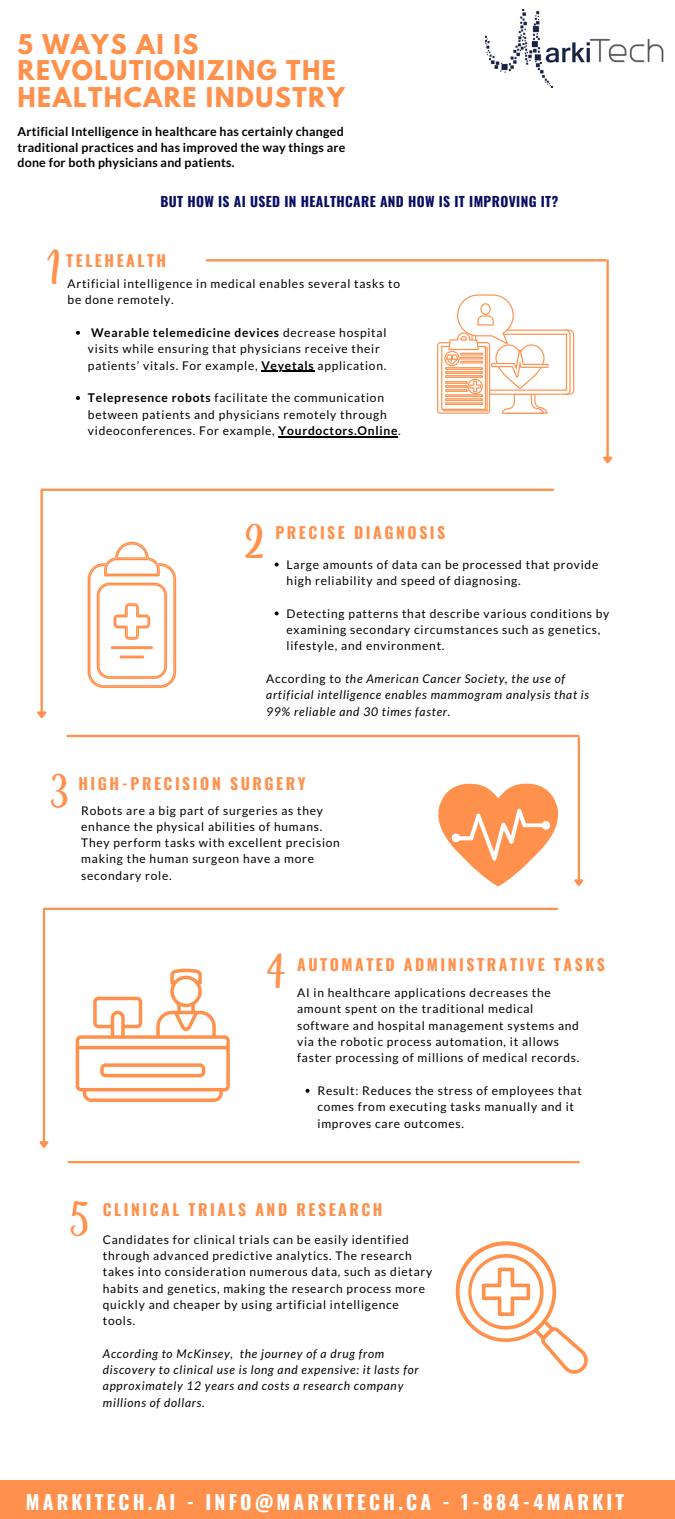
<style>
.page{position:relative;width:675px;height:1519px;background:#fff}
.page>*{position:absolute;margin:0;border:0;box-sizing:border-box;transform-origin:0 0}
.t1{font:49.2px "Bright Sunshine Cap";color:#ff914d}
.t2{font:700 24.15px/26.8px "League Spartan";letter-spacing:.06em;color:#ff914d}
.t3{font:700 19.58px "Oswald";letter-spacing:.16em;color:#fff}
.t4{font:700 15.83px "Oswald";letter-spacing:.16em;color:#ff914d}
.t5{font:700 13.65px "Oswald";letter-spacing:.025em;color:#0b0d63}
.t6{font:700 12.38px/15.1px "Lato";letter-spacing:.02em;color:#000}
.t7{font:12px/16.4px "Lato";letter-spacing:.06em;color:#000}
.t8{font:italic 12px/16.4px "Lato";letter-spacing:.06em;color:#000}
.s1{font-weight:700}
.s2{font-style:normal}
</style>
<div class="page">
<svg style="left:438px;top:784px;width:120px;height:102px"></svg>
<img style="left:486px;top:10px;width:177px;height:77px">
<svg style="left:437px;top:294px;width:137px;height:120px"></svg>
<hr style="left:207px;top:259px;width:398px;height:2px;background:#ff914d">
<hr style="left:606px;top:260px;width:3px;height:197px;background:#ff914d">
<svg style="left:603px;top:455px;width:10px;height:9px"></svg>
<svg style="left:88px;top:542px;width:88px;height:146px"></svg>
<svg style="left:275px;top:562px;width:4px;height:4px"></svg>
<svg style="left:275px;top:611px;width:4px;height:4px"></svg>
<hr style="left:42px;top:489px;width:511px;height:2px;background:#ff914d">
<hr style="left:41px;top:490px;width:2px;height:221px;background:#ff914d">
<svg style="left:37px;top:709px;width:10px;height:9px"></svg>
<hr style="left:67px;top:735px;width:512px;height:2px;background:#ff914d">
<hr style="left:578px;top:738px;width:2px;height:141px;background:#ff914d">
<svg style="left:574px;top:877px;width:10px;height:9px"></svg>
<svg style="left:76px;top:968px;width:154px;height:134px"></svg>
<hr style="left:44px;top:908px;width:513px;height:2px;background:#ff914d">
<hr style="left:43px;top:909px;width:2px;height:232px;background:#ff914d">
<svg style="left:39px;top:1139px;width:10px;height:9px"></svg>
<svg style="left:456px;top:1241px;width:132px;height:133px"></svg>
<svg style="left:306px;top:1089px;width:4px;height:4px"></svg>
<hr style="left:69px;top:1161px;width:510px;height:2px;background:#ff914d">
<div style="left:0;top:1480px;width:675px;height:39px;background:#ff914d"></div>
<svg style="left:76px;top:331px;width:4px;height:4px"></svg>
<hr style="left:261px;top:371px;width:53px;height:1px;background:#000">
<svg style="left:76px;top:396px;width:4px;height:4px"></svg>
<hr style="left:279px;top:436px;width:119px;height:1px;background:#000">
<p class="t2" style="left:17px;top:34px;width:329px">5 WAYS AI IS<br>REVOLUTIONIZING THE<br>HEALTHCARE INDUSTRY</p>
<p class="t6" style="left:17px;top:124px;width:329px">Artificial Intelligence in healthcare has certainly changed traditional practices and has improved the way things are done for both physicians and patients.</p>
<p class="t5" style="left:160px;top:191px;width:399px">BUT HOW IS AI USED IN HEALTHCARE AND HOW IS IT IMPROVING IT?</p>
<p class="t1" style="left:48px;top:234px;width:16px">1</p>
<p class="t4" style="left:66px;top:248px;width:102px">TELEHEALTH</p>
<p class="t7" style="left:68px;top:275px;width:334px">Artificial intelligence in medical enables several tasks to be done remotely.</p>
<p class="t7" style="left:88px;top:324px;width:300px"><span class="s1">Wearable telemedicine devices</span> decrease hospital visits while ensuring that physicians receive their patients’ vitals. For example, <span class="s1">Veyetals</span> application.</p>
<p class="t7" style="left:88px;top:389px;width:314px"><span class="s1">Telepresence robots</span> facilitate the communication between patients and physicians remotely through videoconferences. For example, <span class="s1">Yourdoctors.Online</span>.</p>
<p class="t1" style="left:246px;top:508px;width:20px">2</p>
<p class="t4" style="left:275px;top:520px;width:171px">PRECISE DIAGNOSIS</p>
<p class="t7" style="left:287px;top:556px;width:313px">Large amounts of data can be processed that provide high reliability and speed of diagnosing.</p>
<p class="t7" style="left:287px;top:605px;width:324px">Detecting patterns that describe various conditions by examining secondary circumstances such as genetics, lifestyle, and environment.</p>
<p class="t8" style="left:266px;top:670px;width:325px"><span class="s2">According to</span> the American Cancer Society, the use of artificial intelligence enables mammogram analysis that is<br>99% reliable and 30 times faster.</p>
<p class="t1" style="left:52px;top:758px;width:18px">3</p>
<p class="t4" style="left:78px;top:771px;width:229px">HIGH-PRECISION SURGERY</p>
<p class="t7" style="left:81px;top:802px;width:260px">Robots are a big part of surgeries as they enhance the physical abilities of humans.<br>They perform tasks with excellent precision making the human surgeon have a more secondary role.</p>
<p class="t1" style="left:267px;top:938px;width:20px">4</p>
<p class="t4" style="left:297px;top:952px;width:309px">AUTOMATED ADMINISTRATIVE TASKS</p>
<p class="t7" style="left:297px;top:984px;width:284px">AI in healthcare applications decreases the amount spent on the traditional medical software and hospital management systems and via the robotic process automation, it allows faster processing of millions of medical records.</p>
<p class="t7" style="left:318px;top:1082px;width:266px">Result: Reduces the stress of employees that comes from executing tasks manually and it improves care outcomes.</p>
<p class="t1" style="left:70px;top:1186px;width:22px">5</p>
<p class="t4" style="left:103px;top:1197px;width:281px">CLINICAL TRIALS AND RESEARCH</p>
<p class="t7" style="left:103px;top:1231px;width:331px">Candidates for clinical trials can be easily identified through advanced predictive analytics. The research takes into consideration numerous data, such as dietary habits and genetics, making the research process more quickly and cheaper by using artificial intelligence tools.</p>
<p class="t8" style="left:103px;top:1345px;width:317px">According to McKinsey, the journey of a drug from discovery to clinical use is long and expensive: it lasts for approximately 12 years and costs a research company millions of dollars.</p>
<p class="t3" style="left:26px;top:1486px;width:600px">MARKITECH.AI - INFO@MARKITECH.CA - 1-884-4MARKIT</p>
</div>
